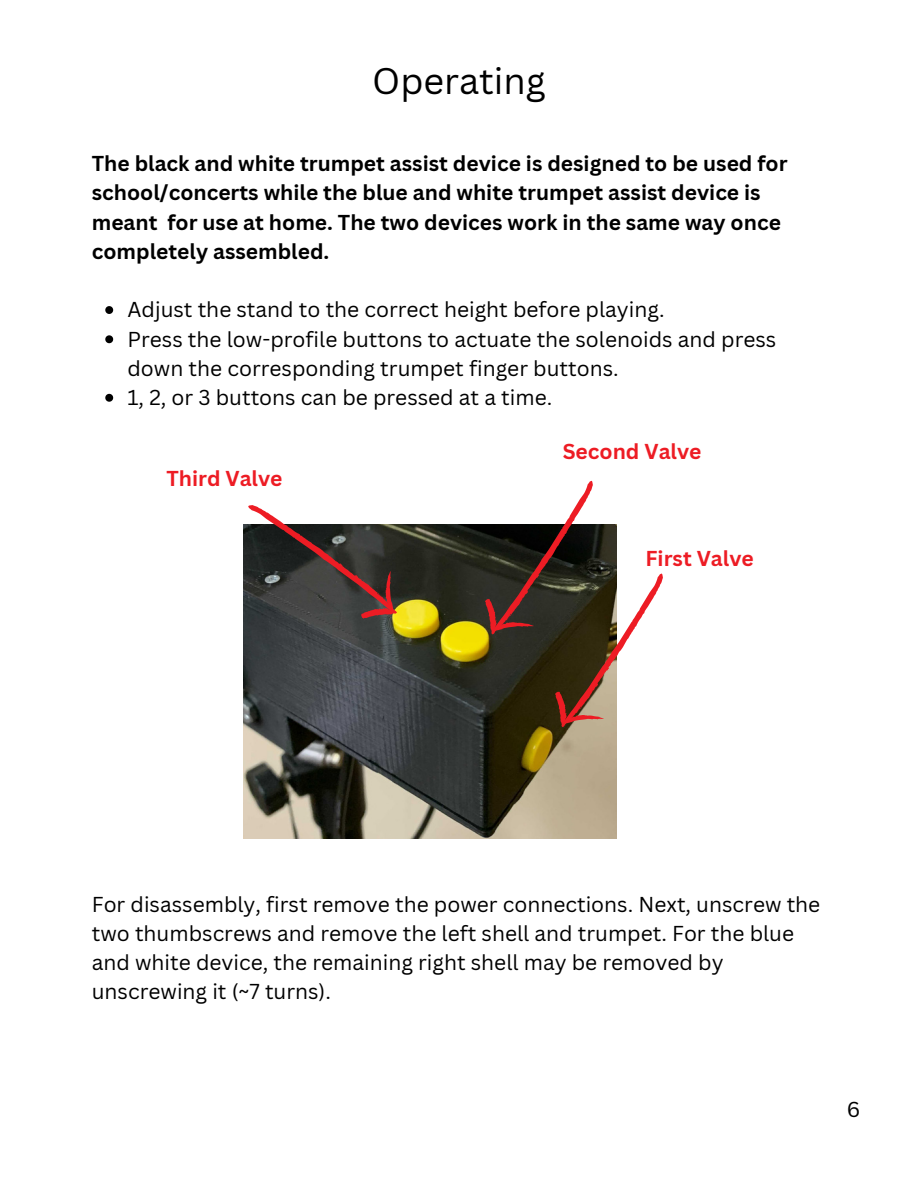
<style>
.page{position:relative;width:918px;height:1188px;background:#fff}
.page>*{position:absolute;margin:0;border:0;box-sizing:border-box;transform-origin:0 0}
.t1{font:36px "Canva Sans";color:#000}
.t2{font:21px/29.2px "Canva Sans";color:#000}
.t3{font:700 21px/29.2px "Canva Sans";color:#000}
.t4{font:700 21px "Canva Sans";color:#ed1c24}
</style>
<div class="page">
<svg style="left:105px;top:306px;width:8px;height:8px"></svg>
<svg style="left:105px;top:335px;width:8px;height:8px"></svg>
<svg style="left:105px;top:394px;width:8px;height:8px"></svg>
<img style="left:243px;top:525px;width:374px;height:314px">
<svg style="left:245px;top:505px;width:168px;height:128px;background:#60554f"></svg>
<svg style="left:472px;top:480px;width:191px;height:262px"></svg>
<h1 class="t1" style="left:372px;top:56px;width:175px">Operating</h1>
<p class="t3" style="left:92px;top:148px;width:697px">The black and white trumpet assist device is designed to be used for school/concerts while the blue and white trumpet assist device is meant for use at home. The two devices work in the same way once completely assembled.</p>
<p class="t2" style="left:127px;top:295px;width:650px">Adjust the stand to the correct height before playing.<br>Press the low-profile buttons to actuate the solenoids and press down the corresponding trumpet finger buttons.<br>1, 2, or 3 buttons can be pressed at a time.</p>
<p class="t4" style="left:166px;top:464px;width:118px">Third Valve</p>
<p class="t4" style="left:563px;top:437px;width:140px">Second Valve</p>
<p class="t4" style="left:646px;top:544px;width:110px">First Valve</p>
<p class="t2" style="left:92px;top:889px;width:730px">For disassembly, first remove the power connections. Next, unscrew the two thumbscrews and remove the left shell and trumpet. For the blue and white device, the remaining right shell may be removed by unscrewing it (~7 turns).</p>
<p class="t2" style="left:847px;top:1094px;width:15px">6</p>
</div>
